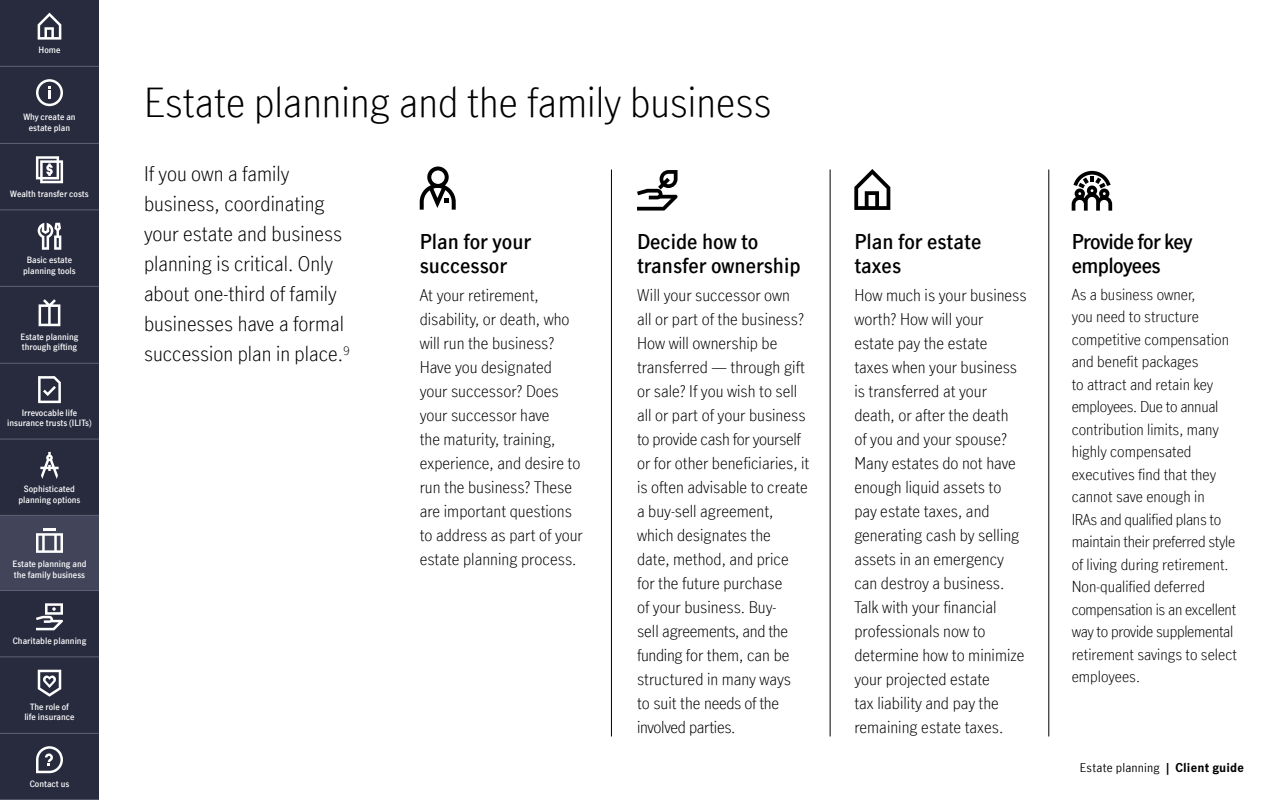
<style>
.page{position:relative;width:1280px;height:800px;background:#fff}
.page>*{position:absolute;margin:0;border:0;box-sizing:border-box;transform-origin:0 0}
.t1{font:300 40px "Manulife JH Sans Optimized";color:#000}
.t2{font:300 20px/30px "Manulife JH Sans Optimized";color:#000}
.t3{font:600 20px/24px "Manulife JH Sans Optimized";color:#000}
.t4{font:600 20px/24px "Manulife JH Sans Optimized";letter-spacing:-.03em;color:#000}
.t5{font:300 16px/24px "Manulife JH Sans Optimized";color:#000}
.t6{font:300 15px/22.5px "Manulife JH Sans Optimized";color:#000}
.t7{font:12px "Manulife JH Sans Optimized";letter-spacing:.015em;color:#000}
.t8{font:600 8.5px/10.2px "Manulife JH Sans Optimized";color:#fff;text-align:center}
.s1{font-weight:700}
</style>
<div class="page">
<div style="left:0;top:0;width:99px;height:800px;background:#282b3e"></div>
<hr style="left:611px;top:170px;width:1px;height:567px;background:#000">
<hr style="left:830px;top:170px;width:1px;height:567px;background:#000">
<hr style="left:1049px;top:170px;width:1px;height:567px;background:#000">
<svg style="left:854px;top:169px;width:36px;height:41px"></svg>
<svg style="left:637px;top:170px;width:41px;height:41px"></svg>
<svg style="left:420px;top:167px;width:36px;height:43px"></svg>
<svg style="left:1072px;top:171px;width:40px;height:40px"></svg>
<div style="left:0;top:516px;width:99px;height:75px;background:#424559"></div>
<hr style="left:0;top:66px;width:99px;height:1px;background:#5e6073">
<hr style="left:0;top:143px;width:99px;height:1px;background:#5e6073">
<hr style="left:0;top:286px;width:99px;height:1px;background:#5e6073">
<hr style="left:0;top:210px;width:99px;height:1px;background:#5e6073">
<hr style="left:0;top:515px;width:99px;height:1px;background:#5e6073">
<hr style="left:0;top:439px;width:99px;height:1px;background:#5e6073">
<hr style="left:0;top:363px;width:99px;height:1px;background:#5e6073">
<hr style="left:0;top:590px;width:99px;height:1px;background:#5e6073">
<hr style="left:0;top:657px;width:99px;height:1px;background:#5e6073">
<hr style="left:0;top:733px;width:99px;height:1px;background:#5e6073">
<hr style="left:0;top:799px;width:99px;height:1px;background:#5e6073">
<svg style="left:36px;top:746px;width:27px;height:27px"></svg>
<svg style="left:38px;top:13px;width:23px;height:27px"></svg>
<svg style="left:36px;top:603px;width:27px;height:27px"></svg>
<svg style="left:38px;top:670px;width:23px;height:27px"></svg>
<svg style="left:36px;top:528px;width:27px;height:25px"></svg>
<svg style="left:40px;top:452px;width:19px;height:27px"></svg>
<svg style="left:39px;top:299px;width:21px;height:27px"></svg>
<svg style="left:38px;top:223px;width:23px;height:27px"></svg>
<svg style="left:36px;top:79px;width:27px;height:27px"></svg>
<svg style="left:36px;top:156px;width:27px;height:27px"></svg>
<svg style="left:38px;top:376px;width:23px;height:27px"></svg>
<p class="t8" style="left:39px;top:45px;width:23px">Home</p>
<p class="t8" style="left:23px;top:112px;width:54px">Why create an estate plan</p>
<p class="t8" style="left:10px;top:188px;width:80px">Wealth transfer costs</p>
<p class="t8" style="left:23px;top:255px;width:54px">Basic estate planning tools</p>
<p class="t8" style="left:20px;top:332px;width:60px;text-align:left">Estate planning through gifting</p>
<p class="t8" style="left:7px;top:407px;width:86px">Irrevocable life insurance trusts (ILITs)</p>
<p class="t8" style="left:18px;top:484px;width:64px">Sophisticated planning options</p>
<p class="t8" style="left:12px;top:559px;width:76px;text-align:left">Estate planning and the family business</p>
<p class="t8" style="left:13px;top:635px;width:75px">Charitable planning</p>
<p class="t8" style="left:24px;top:701px;width:52px">The role of life insurance</p>
<p class="t8" style="left:30px;top:778px;width:41px">Contact us</p>
<h1 class="t1" style="left:144px;top:75px;width:629px">Estate planning and the family business</h1>
<p class="t2" style="left:144px;top:158px;width:207px">If you own a family business, coordinating your estate and business planning is critical. Only about one-third of family businesses have a formal succession plan in place.<sup>9</sup></p>
<p class="t3" style="left:420px;top:229px;width:113px">Plan for your successor</p>
<p class="t5" style="left:420px;top:283px;width:165px">At your retirement, disability, or death, who will run the business?<br>Have you designated your successor? Does your successor have<br>the maturity, training, experience, and desire to run the business? These are important questions to address as part of your estate planning process.</p>
<p class="t3" style="left:637px;top:229px;width:165px">Decide how to transfer ownership</p>
<p class="t5" style="left:637px;top:283px;width:174px">Will your successor own<br>all or part of the business?<br>How will ownership be transferred — through gift or sale? If you wish to sell all or part of your business to provide cash for yourself or for other beneficiaries, it is often advisable to create a buy-sell agreement, which designates the<br>date, method, and price for the future purchase<br>of your business. Buy-<br>sell agreements, and the funding for them, can be structured in many ways<br>to suit the needs of the involved parties.</p>
<p class="t3" style="left:854px;top:229px;width:129px">Plan for estate taxes</p>
<p class="t5" style="left:854px;top:283px;width:174px">How much is your business worth? How will your estate pay the estate<br>taxes when your business is transferred at your death, or after the death<br>of you and your spouse?<br>Many estates do not have enough liquid assets to pay estate taxes, and generating cash by selling assets in an emergency can destroy a business.<br>Talk with your financial professionals now to determine how to minimize your projected estate<br>tax liability and pay the remaining estate taxes.</p>
<p class="t4" style="left:1072px;top:229px;width:122px">Provide for key employees</p>
<p class="t6" style="left:1072px;top:283px;width:167px">As a business owner,<br>you need to structure competitive compensation and benefit packages<br>to attract and retain key employees. Due to annual contribution limits, many highly compensated executives find that they cannot save enough in<br>IRAs and qualified plans to maintain their preferred style of living during retirement.<br>Non-qualified deferred compensation is an excellent way to provide supplemental retirement savings to select employees.</p>
<p class="t7" style="left:1080px;top:759px;width:166px">Estate planning <span class="s1">| Client guide</span></p>
</div>
